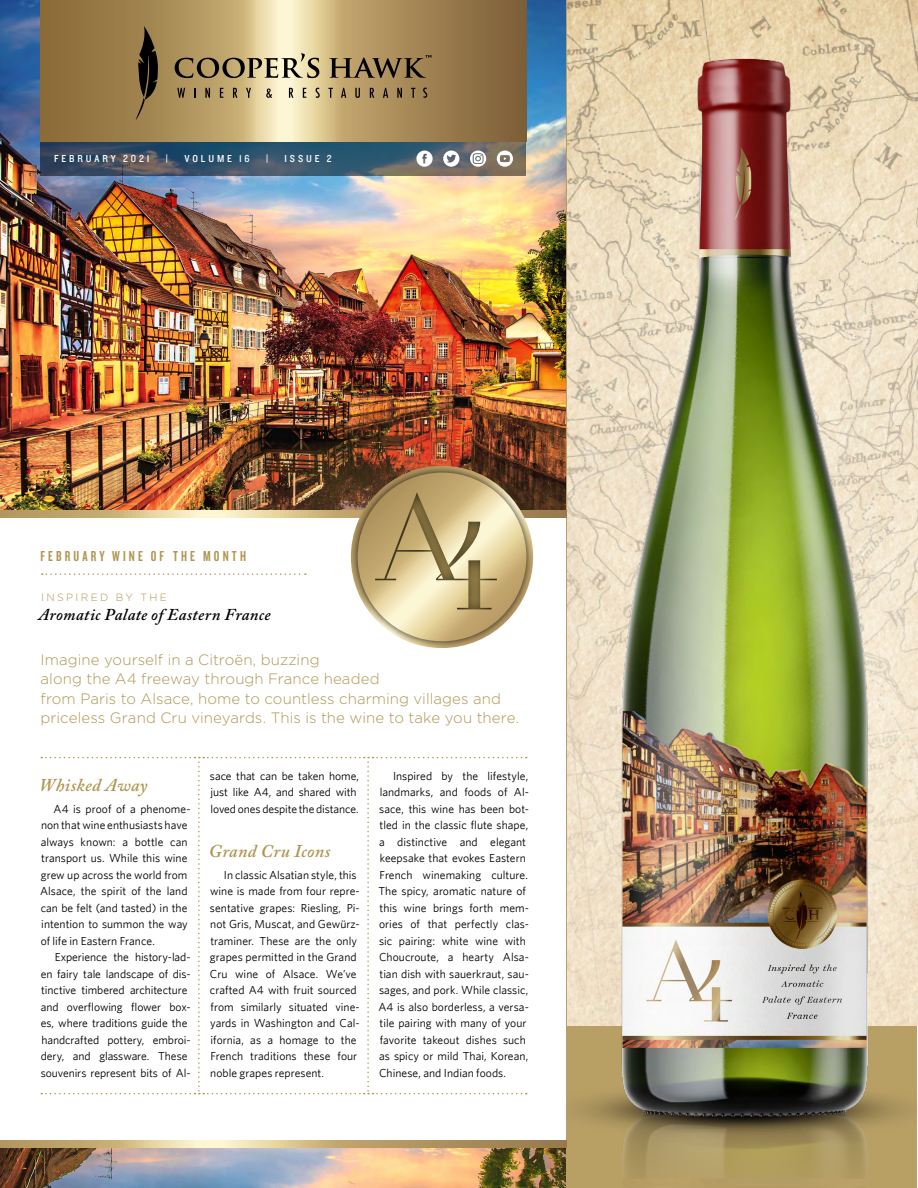
<style>
.page{position:relative;width:918px;height:1188px;background:#fff}
.page>*{position:absolute;margin:0;border:0;box-sizing:border-box;transform-origin:0 0}
.t1{font:italic 600 18px "Adobe Caslon Pro";letter-spacing:.02em;color:#b09654}
.t2{font:italic 600 16.5px "Adobe Caslon Pro";letter-spacing:.025em;color:#000}
.t3{font:300 15px/19.5px "Gotham";letter-spacing:.005em;color:#b09654}
.t4{font:15px "Knockout HTF48 Featherweight";letter-spacing:.21em;color:#b09654}
.t5{font:11.7px/16.5px "Whitney";color:#000}
.t6{font:10.5px "Knockout HTF30 Junior Welterwt";letter-spacing:.275em;color:#fff}
.t7{font:300 10.5px "Gotham";letter-spacing:.23em;color:#b09654}
</style>
<div class="page">
<img style="left:0;top:0;width:566px;height:511px">
<img style="left:0;top:1148px;width:566px;height:40px">
<svg style="left:40px;top:0;width:486px;height:142px;background:#ad9260"></svg>
<svg style="left:40px;top:142px;width:486px;height:34px;background:#405667"></svg>
<svg style="left:136px;top:26px;width:24px;height:94px;background:#615030"></svg>
<svg style="left:175px;top:53px;width:144px;height:25px;background:#9d8f69"></svg>
<svg style="left:329px;top:55px;width:102px;height:23px;background:#836d47"></svg>
<svg style="left:177px;top:88px;width:8px;height:10px"></svg>
<svg style="left:205px;top:88px;width:5px;height:10px"></svg>
<svg style="left:220px;top:88px;width:3px;height:10px"></svg>
<svg style="left:233px;top:88px;width:4px;height:10px"></svg>
<svg style="left:246px;top:88px;width:5px;height:10px"></svg>
<svg style="left:266px;top:88px;width:6px;height:10px"></svg>
<svg style="left:289px;top:88px;width:4px;height:10px"></svg>
<svg style="left:303px;top:88px;width:3px;height:10px"></svg>
<svg style="left:316px;top:88px;width:4px;height:10px"></svg>
<svg style="left:328px;top:88px;width:5px;height:10px"></svg>
<svg style="left:341px;top:88px;width:5px;height:10px"></svg>
<svg style="left:355px;top:88px;width:5px;height:10px"></svg>
<svg style="left:370px;top:88px;width:4px;height:10px"></svg>
<svg style="left:383px;top:88px;width:5px;height:10px"></svg>
<svg style="left:397px;top:88px;width:5px;height:10px"></svg>
<svg style="left:411px;top:88px;width:4px;height:10px"></svg>
<svg style="left:423px;top:88px;width:4px;height:10px"></svg>
<svg style="left:416px;top:151px;width:17px;height:16px"></svg>
<svg style="left:443px;top:151px;width:16px;height:16px"></svg>
<svg style="left:470px;top:151px;width:16px;height:16px"></svg>
<svg style="left:497px;top:151px;width:16px;height:16px"></svg>
<svg style="left:42px;top:573px;width:264px;height:2px"></svg>
<svg style="left:0;top:511px;width:567px;height:6px;background:#d2bd8a"></svg>
<svg style="left:0;top:1141px;width:567px;height:7px;background:#c6ae7b"></svg>
<img style="left:567px;top:0;width:351px;height:26px">
<img style="left:567px;top:26px;width:351px;height:1162px">
<svg style="left:41px;top:757px;width:486px;height:337px"></svg>
<div style="left:350px;top:465px;width:184px;height:184px;background:#000;opacity:.75"></div>
<svg style="left:358px;top:473px;width:168px;height:168px;background:#d3bc88"></svg>
<div style="left:362px;top:483px;width:148px;height:129px;background:#000;opacity:.75"></div>
<p class="t6" style="left:54px;top:153px;width:97px">FEBRUARY 2021</p>
<p class="t6" style="left:166px;top:153px;width:4px">|</p>
<p class="t6" style="left:184px;top:153px;width:67px">VOLUME 16</p>
<p class="t6" style="left:266px;top:153px;width:4px">|</p>
<p class="t6" style="left:285px;top:153px;width:48px">ISSUE 2</p>
<p class="t4" style="left:40px;top:548px;width:207px">FEBRUARY WINE OF THE MONTH</p>
<p class="t7" style="left:41px;top:590px;width:127px">INSPIRED BY THE</p>
<h2 class="t2" style="left:39px;top:605px;width:233px">Aromatic Palate of Eastern France</h2>
<p class="t3" style="left:40px;top:649px;width:480px">Imagine yourself in a Citroën, buzzing<br>along the A4 freeway through France headed<br>from Paris to Alsace, home to countless charming villages and priceless Grand Cru vineyards. This is the wine to take you there.</p>
<h1 class="t1" style="left:39px;top:774px;width:109px">Whisked Away</h1>
<p class="t5" style="left:40px;top:800px;width:152px;text-indent:13px">A4 is proof of a phenome&shy;non that wine enthusiasts have always known: a bottle can transport us. While this wine grew up across the world from<br>Alsace, the spirit of the land can be felt (and tasted) in the intention to summon the way of life in Eastern France.</p>
<p class="t5" style="left:41px;top:949px;width:151px;text-indent:14px">Experience the history-lad&shy;en fairy tale landscape of dis&shy;tinctive timbered architecture and overflowing flower box&shy;es, where traditions guide the handcrafted pottery, embroi&shy;dery, and glassware. These souvenirs represent bits of Al-</p>
<p class="t5" style="left:210px;top:767px;width:151px">sace that can be taken home, just like A4, and shared with loved ones despite the distance.</p>
<h1 class="t1" style="left:209px;top:840px;width:123px">Grand Cru Icons</h1>
<p class="t5" style="left:210px;top:866px;width:151px;text-indent:14px">In classic Alsatian style, this wine is made from four repre&shy;sentative grapes: Riesling, Pi&shy;not Gris, Muscat, and Gewürz&shy;traminer. These are the only grapes permitted in the Grand<br>Cru wine of Alsace. We’ve crafted A4 with fruit sourced from similarly situated vine&shy;yards in Washington and Cal&shy;ifornia, as a homage to the<br>French traditions these four noble grapes represent.</p>
<p class="t5" style="left:378px;top:767px;width:152px;text-indent:15px">Inspired by the lifestyle, landmarks, and foods of Al&shy;sace, this wine has been bot&shy;tled in the classic flute shape, a distinctive and elegant keepsake that evokes Eastern<br>French winemaking culture.<br>The spicy, aromatic nature of this wine brings forth mem&shy;ories of that perfectly clas&shy;sic pairing: white wine with<br>Choucroute, a hearty Alsa&shy;tian dish with sauerkraut, sau&shy;sages, and pork. While classic,<br>A4 is also borderless, a versa&shy;tile pairing with many of your favorite takeout dishes such as spicy or mild Thai, Korean,<br>Chinese, and Indian foods.</p>
</div>
